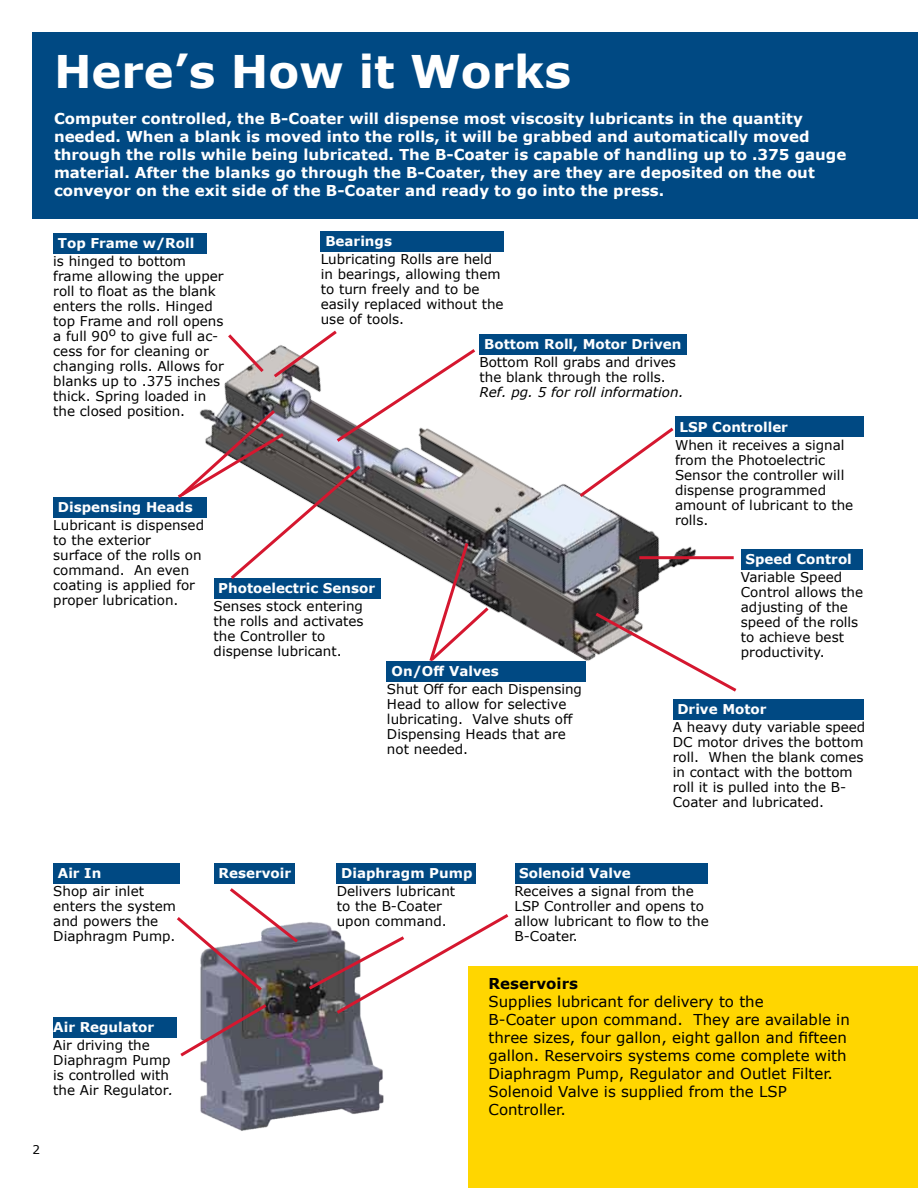
<style>
.page{position:relative;width:918px;height:1188px;background:#fff}
.page>*{position:absolute;margin:0;border:0;box-sizing:border-box;transform-origin:0 0}
.t1{font:700 45px "Verdana";color:#fff}
.t2{font:700 15px/18px "Verdana";color:#fff}
.t3{font:15px/18px "Verdana";color:#000}
.t4{font:700 15px "Verdana";color:#000}
.t5{font:13.5px/15px "Verdana";color:#000}
.t6{font:700 13.5px "Verdana";color:#fff}
.t7{font:italic 13.5px "Verdana";color:#000}
.t8{font:12px "Verdana";color:#000}
.s1{font-style:italic}
</style>
<div class="page">
<div style="left:741px;top:549px;width:121px;height:20px;background:#004983"></div>
<div style="left:673px;top:700px;width:190px;height:20px;background:#004983"></div>
<div style="left:387px;top:661px;width:199px;height:21px;background:#004983"></div>
<div style="left:675px;top:417px;width:188px;height:20px;background:#004983"></div>
<div style="left:321px;top:232px;width:183px;height:20px;background:#004983"></div>
<div style="left:53px;top:498px;width:153px;height:20px;background:#004983"></div>
<div style="left:53px;top:863px;width:127px;height:20px;background:#004983"></div>
<div style="left:214px;top:864px;width:81px;height:20px;background:#004983"></div>
<div style="left:53px;top:1018px;width:124px;height:20px;background:#004983"></div>
<div style="left:337px;top:863px;width:139px;height:20px;background:#004983"></div>
<div style="left:516px;top:863px;width:192px;height:20px;background:#004983"></div>
<div style="left:53px;top:233px;width:153px;height:20px;background:#004983"></div>
<img style="left:170px;top:334px;width:560px;height:342px">
<img style="left:200px;top:1059px;width:184px;height:72px">
<div style="left:32px;top:32px;width:886px;height:187px;background:#004983"></div>
<svg style="left:576px;top:425px;width:101px;height:75px"></svg>
<hr style="left:639px;top:556px;width:95px;height:3px;background:#d5172f">
<svg style="left:592px;top:610px;width:145px;height:82px"></svg>
<svg style="left:174px;top:888px;width:338px;height:171px"></svg>
<svg style="left:174px;top:330px;width:318px;height:334px"></svg>
<div style="left:468px;top:967px;width:450px;height:221px;background:#ffd600"></div>
<h1 class="t1" style="left:54px;top:40px;width:519px">Here’s How it Works</h1>
<p class="t2" style="left:54px;top:110px;width:794px">Computer controlled, the B-Coater will dispense most viscosity lubricants in the quantity needed. When a blank is moved into the rolls, it will be grabbed and automatically moved through the rolls while being lubricated. The B-Coater is capable of handling up to .375 gauge material. After the blanks go through the B-Coater, they are they are deposited on the out conveyor on the exit side of the B-Coater and ready to go into the press.</p>
<p class="t6" style="left:325px;top:232px;width:68px">Bearings</p>
<p class="t5" style="left:321px;top:252px;width:184px">Lubricating Rolls are held in bearings, allowing them to turn freely and to be easily replaced without the use of tools.</p>
<p class="t6" style="left:58px;top:233px;width:138px">Top Frame w/Roll</p>
<p class="t5" style="left:53px;top:253px;width:172px">is hinged to bottom frame allowing the upper roll to float as the blank enters the rolls. Hinged top Frame and roll opens a full 90<sup>o</sup> to give full ac&shy;cess for for cleaning or changing rolls. Allows for blanks up to .375 inches thick. Spring loaded in the closed position.</p>
<p class="t6" style="left:484px;top:334px;width:199px">Bottom Roll, Motor Driven</p>
<p class="t5" style="left:480px;top:354px;width:198px">Bottom Roll grabs and drives the blank through the rolls.</p>
<p class="t7" style="left:480px;top:383px;width:206px">Ref. pg. 5 for roll information.</p>
<p class="t6" style="left:680px;top:418px;width:110px">LSP Controller</p>
<p class="t5" style="left:675px;top:438px;width:180px">When it receives a signal from the Photoelectric<br>Sensor the controller will dispense programmed amount of lubricant to the rolls.</p>
<p class="t6" style="left:745px;top:549px;width:108px">Speed Control</p>
<p class="t5" style="left:741px;top:569px;width:124px">Variable Speed<br>Control allows the adjusting of the speed of the rolls to achieve best productivity.</p>
<p class="t6" style="left:58px;top:498px;width:136px">Dispensing Heads</p>
<p class="t5" style="left:53px;top:518px;width:152px">Lubricant is dispensed to the exterior<br>surface of the rolls on command. An even coating is applied for proper lubrication.</p>
<p class="t6" style="left:218px;top:579px;width:158px">Photoelectric Sensor</p>
<p class="t5" style="left:214px;top:599px;width:151px">Senses stock entering the rolls and activates the Controller to dispense lubricant.</p>
<p class="t6" style="left:392px;top:662px;width:109px">On/Off Valves</p>
<p class="t5" style="left:387px;top:682px;width:197px">Shut Off for each Dispensing<br>Head to allow for selective lubricating. Valve shuts off<br>Dispensing Heads that are not needed.</p>
<p class="t6" style="left:677px;top:700px;width:91px">Drive Motor</p>
<p class="t5" style="left:673px;top:720px;width:194px">A heavy duty variable speed<br>DC motor drives the bottom roll. When the blank comes in contact with the bottom roll it is pulled into the B-<br>Coater and lubricated.</p>
<p class="t6" style="left:58px;top:864px;width:45px">Air In</p>
<p class="t5" style="left:53px;top:883px;width:124px">Shop air inlet enters the system and powers the<br>Diaphragm Pump.</p>
<p class="t6" style="left:53px;top:1018px;width:102px">Air Regulator</p>
<p class="t5" style="left:53px;top:1038px;width:122px">Air driving the<br>Diaphragm Pump is controlled with the Air Regulator<span class="s1">.</span></p>
<p class="t8" style="left:32px;top:1141px;width:9px">2</p>
<p class="t6" style="left:219px;top:864px;width:74px">Reservoir</p>
<p class="t6" style="left:519px;top:864px;width:113px">Solenoid Valve</p>
<p class="t5" style="left:515px;top:883px;width:196px">Receives a signal from the<br>LSP Controller and opens to allow lubricant to flow to the<br>B-Coater.</p>
<p class="t6" style="left:341px;top:864px;width:133px">Diaphragm Pump</p>
<p class="t5" style="left:337px;top:884px;width:120px">Delivers lubricant to the B-Coater upon command.</p>
<p class="t4" style="left:489px;top:973px;width:91px">Reservoirs</p>
<p class="t3" style="left:489px;top:992px;width:363px">Supplies lubricant for delivery to the<br>B-Coater upon command. They are available in three sizes, four gallon, eight gallon and fifteen gallon. Reservoirs systems come complete with Diaphragm Pump, Regulator and Outlet Filter.<br>Solenoid Valve is supplied from the LSP Controller.</p>
</div>
